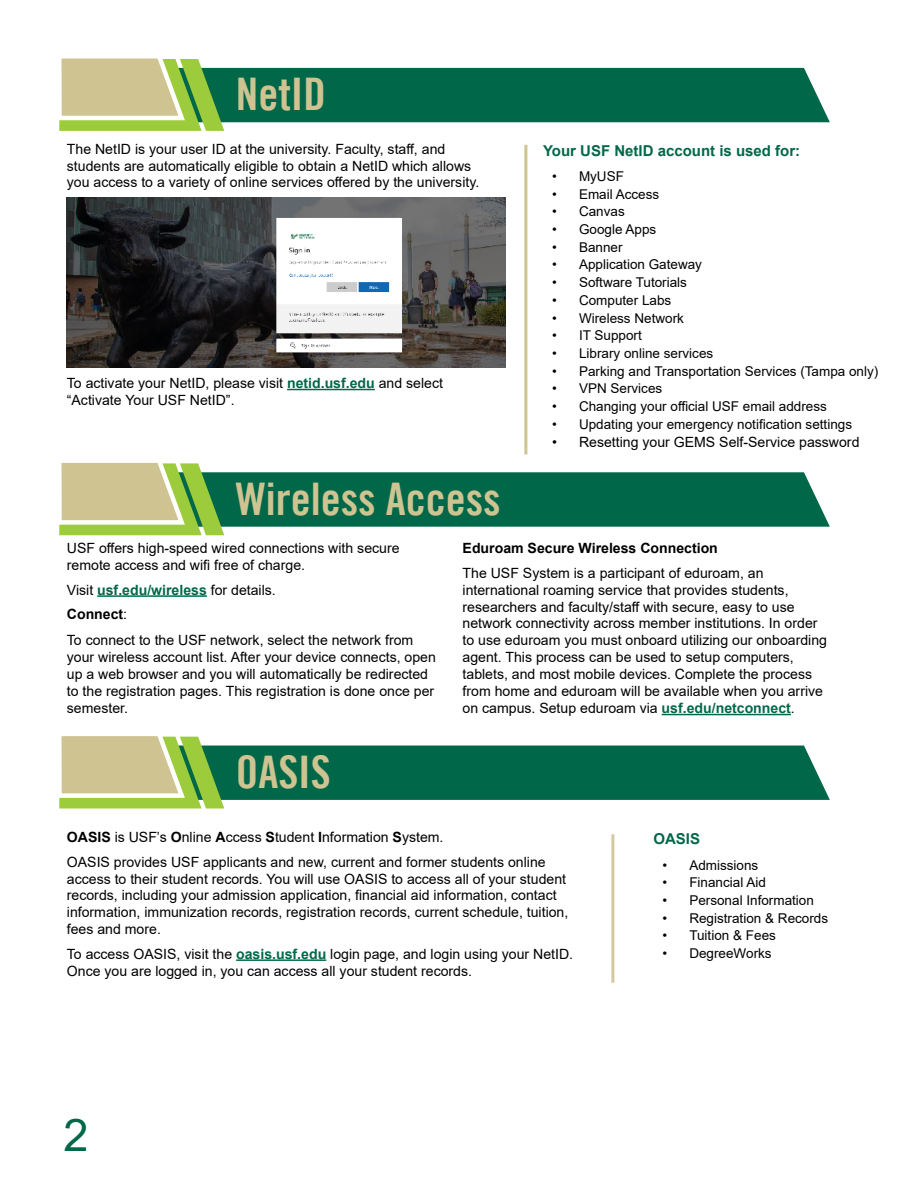
<style>
.page{position:relative;width:918px;height:1188px;background:#fff}
.page>*{position:absolute;margin:0;border:0;box-sizing:border-box;transform-origin:0 0}
.t1{font:45px "Trade Gothic LT Bold Cond Twenty";color:#cfc392}
.t2{font:45px "Arial";color:#006848}
.t3{font:700 15px "Arial";color:#006848}
.t4{font:14.1px/17px "Arial";color:#000}
.t5{font:700 14.1px "Arial";color:#000}
.t6{font:13.5px "Arial";color:#000}
.s1{font-weight:700;color:#006848}
.s2{font-weight:700}
</style>
<div class="page">
<svg style="left:59px;top:58px;width:771px;height:73px"></svg>
<svg style="left:59px;top:736px;width:771px;height:72px"></svg>
<svg style="left:59px;top:462px;width:771px;height:73px"></svg>
<hr style="left:236px;top:959px;width:90px;height:2px;background:#006848">
<hr style="left:611px;top:834px;width:3px;height:149px;background:#d5ca9f">
<hr style="left:524px;top:145px;width:3px;height:309px;background:#cfc392">
<hr style="left:287px;top:389px;width:88px;height:1px;background:#006848">
<img style="left:67px;top:198px;width:439px;height:170px">
<hr style="left:97px;top:595px;width:110px;height:2px;background:#006848">
<hr style="left:662px;top:714px;width:129px;height:1px;background:#006848">
<h1 class="t1" style="left:236px;top:67px;width:91px">NetID</h1>
<p class="t4" style="left:67px;top:140px;width:414px">The NetID is your user ID at the university. Faculty, staff, and students are automatically eligible to obtain a NetID which allows you access to a variety of online services offered by the university.</p>
<p class="t4" style="left:67px;top:375px;width:378px">To activate your NetID, please visit <span class="s1">netid.usf.edu</span> and select “Activate Your USF NetID”.</p>
<h1 class="t1" style="left:236px;top:471px;width:266px">Wireless Access</h1>
<p class="t3" style="left:543px;top:140px;width:259px">Your USF NetID account is used for:</p>
<p class="t6" style="left:552px;top:167px;width:73px">• MyUSF</p>
<p class="t6" style="left:552px;top:185px;width:109px">• Email Access</p>
<p class="t6" style="left:552px;top:202px;width:74px">• Canvas</p>
<p class="t6" style="left:552px;top:220px;width:106px">• Google Apps</p>
<p class="t6" style="left:552px;top:238px;width:72px">• Banner</p>
<p class="t6" style="left:552px;top:255px;width:152px">• Application Gateway</p>
<p class="t6" style="left:552px;top:273px;width:137px">• Software Tutorials</p>
<p class="t6" style="left:552px;top:291px;width:121px">• Computer Labs</p>
<p class="t6" style="left:552px;top:309px;width:134px">• Wireless Network</p>
<p class="t6" style="left:552px;top:326px;width:91px">• IT Support</p>
<p class="t6" style="left:552px;top:344px;width:163px">• Library online services</p>
<p class="t6" style="left:552px;top:362px;width:328px">• Parking and Transportation Services (Tampa only)</p>
<p class="t6" style="left:552px;top:379px;width:112px">• VPN Services</p>
<p class="t6" style="left:552px;top:397px;width:276px">• Changing your official USF email address</p>
<p class="t6" style="left:552px;top:415px;width:302px">• Updating your emergency notification settings</p>
<p class="t4" style="left:552px;top:434px;width:309px">• Resetting your GEMS Self-Service password</p>
<p class="t4" style="left:67px;top:540px;width:334px">USF offers high-speed wired connections with secure remote access and wifi free of charge.</p>
<p class="t4" style="left:67px;top:577px;width:210px;line-height:24.5px">Visit <span class="s1">usf.edu/wireless</span> for details.<br><span class="s2">Connect</span>:</p>
<p class="t4" style="left:67px;top:631px;width:371px">To connect to the USF network, select the network from your wireless account list. After your device connects, open up a web browser and you will automatically be redirected to the registration pages. This registration is done once per semester.</p>
<h1 class="t1" style="left:236px;top:745px;width:96px">OASIS</h1>
<p class="t5" style="left:463px;top:538px;width:257px">Eduroam Secure Wireless Connection</p>
<p class="t4" style="left:463px;top:564px;width:366px">The USF System is a participant of eduroam, an international roaming service that provides students, researchers and faculty/staff with secure, easy to use network connectivity across member institutions. In order to use eduroam you must onboard utilizing our onboarding agent. This process can be used to setup computers, tablets, and most mobile devices. Complete the process from home and eduroam will be available when you arrive on campus. Setup eduroam via <span class="s1">usf.edu/netconnect</span>.</p>
<p class="t4" style="left:67px;top:825px;width:480px;line-height:24.5px"><span class="s2">OASIS</span> is USF’s <span class="s2">O</span>nline <span class="s2">A</span>ccess <span class="s2">S</span>tudent <span class="s2">I</span>nformation <span class="s2">S</span>ystem.<br>OASIS provides USF applicants and new, current and former students online</p>
<p class="t4" style="left:67px;top:870px;width:503px">access to their student records. You will use OASIS to access all of your student records, including your admission application, financial aid information, contact information, immunization records, registration records, current schedule, tuition, fees and more.</p>
<p class="t4" style="left:67px;top:945px;width:508px">To access OASIS, visit the <span class="s1">oasis.usf.edu</span> login page, and login using your NetID.<br>Once you are logged in, you can access all your student records.</p>
<h1 class="t2" style="left:64px;top:1104px;width:27px">2</h1>
<p class="t3" style="left:653px;top:828px;width:48px">OASIS</p>
<p class="t6" style="left:662px;top:855px;width:98px">• Admissions</p>
<p class="t6" style="left:662px;top:873px;width:105px">• Financial Aid</p>
<p class="t6" style="left:662px;top:891px;width:153px">• Personal Information</p>
<p class="t6" style="left:662px;top:909px;width:167px">• Registration &amp; Records</p>
<p class="t6" style="left:662px;top:926px;width:115px">• Tuition &amp; Fees</p>
<p class="t6" style="left:662px;top:944px;width:111px">• DegreeWorks</p>
</div>
